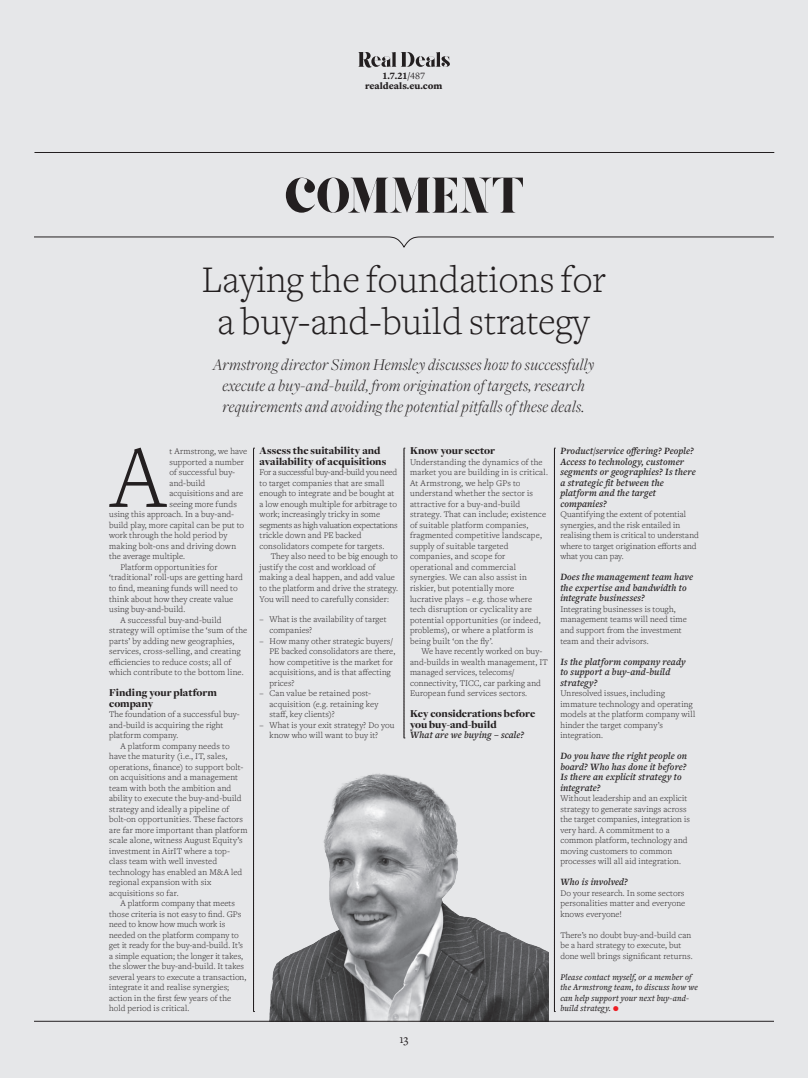
<style>
.page{position:relative;width:808px;height:1078px;background:#fff}
.page>*{position:absolute;margin:0;border:0;box-sizing:border-box;transform-origin:0 0}
.RD__Drop_Cap_6-line{font:300 93px "Freight Text Pro";color:#231f20}
.t1{font:50px "Giaza Pro";letter-spacing:-.01em;color:#231f20}
.RD__Headline_Serif{font:300 39px/42px "Freight Text Pro";color:#231f20;text-align:center}
.RD__Standfirst_Seri{font:italic 300 17px/21px "Freight Disp Pro";letter-spacing:.02em;color:#231f20;text-align:center}
.t2{font:12px "Freight Text Pro";color:#231f20}
.RD__Crosshead_Serif{font:900 11px/10.5px "Freight Disp Pro";color:#231f20}
.Question_9_10_5{font:italic 600 10px/10.5px "Freight Text Pro";letter-spacing:.01em;color:#231f20}
.t3{font:900 10px/10.5px "Freight Text Pro";color:#231f20;text-align:center}
.RD__Body_Copy_No_In{font:300 9px/10.5px "Freight Text Pro";letter-spacing:.01em;color:#231f20}
.RD__Body_Copy_Inden{font:300 9px/10.5px "Freight Text Pro";letter-spacing:.01em;color:#231f20}
.RD__Drop_Cap_6-line-2{font:300 9px "Freight Text Pro";letter-spacing:.01em;color:#231f20}
.RD__Body_Copy_Bulle{font:italic 500 9px/10.5px "Freight Text Pro";letter-spacing:.01em;color:#231f20}
.s1{font-weight:400}
.s2{color:#ee1d23}
</style>
<div class="page">
<div style="left:0;top:0;width:808px;height:1077px;background:#e6e7e9"></div>
<hr style="left:34px;top:152px;width:740px;height:1px;background:#231f20">
<svg style="left:34px;top:237px;width:740px;height:10px"></svg>
<svg style="left:358px;top:52px;width:92px;height:16px"></svg>
<img style="left:270px;top:773px;width:278px;height:247px">
<svg style="left:253px;top:448px;width:2px;height:564px"></svg>
<svg style="left:404px;top:448px;width:1px;height:290px"></svg>
<svg style="left:554px;top:448px;width:1px;height:564px"></svg>
<hr style="left:34px;top:1020px;width:740px;height:1px;background:#231f20">
<p class="t3" style="left:365px;top:70px;width:79px">1.7.21/<span class="s1">487 </span>realdeals.eu.com</p>
<h2 class="t1" style="left:285px;top:169px;width:241px">COMMENT</h2>
<p class="RD__Headline_Serif" style="left:201px;top:257px;width:406px">Laying the foundations for a buy-and-build strategy</p>
<p class="RD__Standfirst_Seri" style="left:213px;top:354px;width:383px">Armstrong director Simon Hemsley discusses how to successfully execute a buy-and-build, from origination of targets, research requirements and avoiding the potential pitfalls of these deals.</p>
<p class="RD__Drop_Cap_6-line" style="left:111px;top:416px;width:56px">A</p>
<p class="RD__Drop_Cap_6-line-2" style="left:169px;top:445px;width:79px">t Armstrong, we have</p>
<p class="RD__Drop_Cap_6-line-2" style="left:169px;top:456px;width:76px">supported a number</p>
<p class="RD__Drop_Cap_6-line-2" style="left:169px;top:466px;width:67px">of successful buy-</p>
<p class="RD__Drop_Cap_6-line-2" style="left:169px;top:477px;width:37px">and-build</p>
<p class="RD__Drop_Cap_6-line-2" style="left:169px;top:487px;width:75px">acquisitions and are</p>
<p class="RD__Drop_Cap_6-line-2" style="left:169px;top:498px;width:69px">seeing more funds</p>
<p class="RD__Drop_Cap_6-line-2" style="left:109px;top:508px;width:126px">using this approach. In a buy-and-</p>
<p class="RD__Drop_Cap_6-line-2" style="left:109px;top:519px;width:136px">build play, more capital can be put to</p>
<p class="RD__Drop_Cap_6-line-2" style="left:109px;top:529px;width:120px">work through the hold period by</p>
<p class="RD__Drop_Cap_6-line-2" style="left:109px;top:540px;width:128px">making bolt-ons and driving down</p>
<p class="RD__Drop_Cap_6-line-2" style="left:109px;top:550px;width:78px">the average multiple.</p>
<p class="RD__Body_Copy_Inden" style="left:109px;top:561px;width:135px;text-indent:11px">Platform opportunities for ‘traditional’ roll-ups are getting hard to find, meaning funds will need to think about how they create value using buy-and-build.</p>
<p class="RD__Body_Copy_Inden" style="left:109px;top:614px;width:140px;text-indent:11px">A successful buy-and-build strategy will optimise the ‘sum of the parts’ by adding new geographies, services, cross-selling, and creating efficiencies to reduce costs; all of which contribute to the bottom line.</p>
<p class="RD__Crosshead_Serif" style="left:109px;top:687px;width:109px">Finding your platform company</p>
<p class="RD__Body_Copy_No_In" style="left:109px;top:708px;width:132px">The foundation of a successful buy&shy;and-build is acquiring the right platform company.</p>
<p class="RD__Body_Copy_Inden" style="left:109px;top:740px;width:140px;text-indent:11px">A platform company needs to have the maturity (i.e., IT, sales, operations, finance) to support bolt&shy;on acquisitions and a management team with both the ambition and ability to execute the buy-and-build strategy and ideally a pipeline of bolt-on opportunities. These factors are far more important than platform scale alone, witness August Equity’s investment in AirIT where a top&shy;class team with well invested technology has enabled an M&amp;A led regional expansion with six acquisitions so far.</p>
<p class="RD__Body_Copy_Inden" style="left:109px;top:897px;width:139px;text-indent:11px">A platform company that meets those criteria is not easy to find. GPs need to know how much work is needed on the platform company to get it ready for the buy-and-build. It’s a simple equation; the longer it takes, the slower the buy-and-build. It takes several years to execute a transaction, integrate it and realise synergies; action in the first few years of the hold period is critical.</p>
<p class="RD__Crosshead_Serif" style="left:260px;top:445px;width:128px">Assess the suitability and availability of acquisitions</p>
<p class="RD__Body_Copy_No_In" style="left:260px;top:467px;width:139px">For a successful buy-and-build you need to target companies that are small enough to integrate and be bought at a low enough multiple for arbitrage to work; increasingly tricky in some segments as high valuation expectations trickle down and PE backed consolidators compete for targets.</p>
<p class="RD__Body_Copy_Inden" style="left:260px;top:551px;width:140px;text-indent:11px">They also need to be big enough to justify the cost and workload of making a deal happen, and add value to the platform and drive the strategy.<br>You will need to carefully consider:</p>
<p class="RD__Body_Copy_No_In" style="left:270px;top:614px;width:118px;text-indent:-10px">– What is the availability of target companies?</p>
<p class="RD__Body_Copy_No_In" style="left:270px;top:635px;width:127px;text-indent:-10px">– How many other strategic buyers/<br>PE backed consolidators are there, how competitive is the market for acquisitions, and is that affecting prices?</p>
<p class="RD__Body_Copy_No_In" style="left:270px;top:687px;width:110px;text-indent:-10px">– Can value be retained post&shy;acquisition (e.g. retaining key staff, key clients)?</p>
<p class="RD__Body_Copy_No_In" style="left:270px;top:719px;width:126px;text-indent:-10px">– What is your exit strategy? Do you know who will want to buy it?</p>
<p class="RD__Crosshead_Serif" style="left:410px;top:445px;width:87px">Know your sector</p>
<p class="RD__Body_Copy_No_In" style="left:410px;top:456px;width:140px">Understanding the dynamics of the market you are building in is critical.<br>At Armstrong, we help GPs to understand whether the sector is attractive for a buy-and-build strategy. That can include; existence of suitable platform companies, fragmented competitive landscape, supply of suitable targeted companies, and scope for operational and commercial synergies. We can also assist in riskier, but potentially more lucrative plays – e.g. those where tech disruption or cyclicality are potential opportunities (or indeed, problems), or where a platform is being built ‘on the fly’.</p>
<p class="RD__Body_Copy_Inden" style="left:410px;top:645px;width:139px;text-indent:11px">We have recently worked on buy&shy;and-builds in wealth management, IT managed services, telecoms/ connectivity, TICC, car parking and European fund services sectors.</p>
<p class="RD__Crosshead_Serif" style="left:410px;top:708px;width:127px">Key considerations before you buy-and-build</p>
<p class="Question_9_10_5" style="left:410px;top:729px;width:116px">What are we buying – scale?</p>
<h3 class="t2" style="left:399px;top:1030px;width:11px">13</h3>
<p class="Question_9_10_5" style="left:560px;top:445px;width:137px">Product/service offering? People?<br>Access to technology, customer segments or geographies? Is there a strategic fit between the platform and the target companies?</p>
<p class="RD__Body_Copy_No_In" style="left:560px;top:509px;width:140px">Quantifying the extent of potential synergies, and the risk entailed in realising them is critical to understand where to target origination efforts and what you can pay.</p>
<p class="Question_9_10_5" style="left:560px;top:571px;width:134px">Does the management team have the expertise and bandwidth to integrate businesses?</p>
<p class="RD__Body_Copy_No_In" style="left:560px;top:603px;width:128px">Integrating businesses is tough, management teams will need time and support from the investment team and their advisors.</p>
<p class="Question_9_10_5" style="left:560px;top:655px;width:127px">Is the platform company ready to support a buy-and-build strategy?</p>
<p class="RD__Body_Copy_No_In" style="left:560px;top:687px;width:136px">Unresolved issues, including immature technology and operating models at the platform company will hinder the target company’s integration.</p>
<p class="Question_9_10_5" style="left:560px;top:750px;width:128px">Do you have the right people on board? Who has done it before?<br>Is there an explicit strategy to integrate?</p>
<p class="RD__Body_Copy_No_In" style="left:560px;top:792px;width:131px">Without leadership and an explicit strategy to generate savings across the target companies, integration is very hard. A commitment to a common platform, technology and moving customers to common processes will all aid integration.</p>
<p class="Question_9_10_5" style="left:560px;top:876px;width:69px">Who is involved?</p>
<p class="RD__Body_Copy_No_In" style="left:560px;top:887px;width:126px;text-align:justify">Do your research. In some sectors personalities matter and everyone knows everyone!</p>
<p class="RD__Body_Copy_No_In" style="left:560px;top:929px;width:134px">There’s no doubt buy-and-build can be a hard strategy to execute, but done well brings significant returns.</p>
<p class="RD__Body_Copy_Bulle" style="left:560px;top:971px;width:139px">Please contact myself, or a member of the Armstrong team, to discuss how we can help support your next buy-and&shy;build strategy. <span class="s2">●</span></p>
</div>
